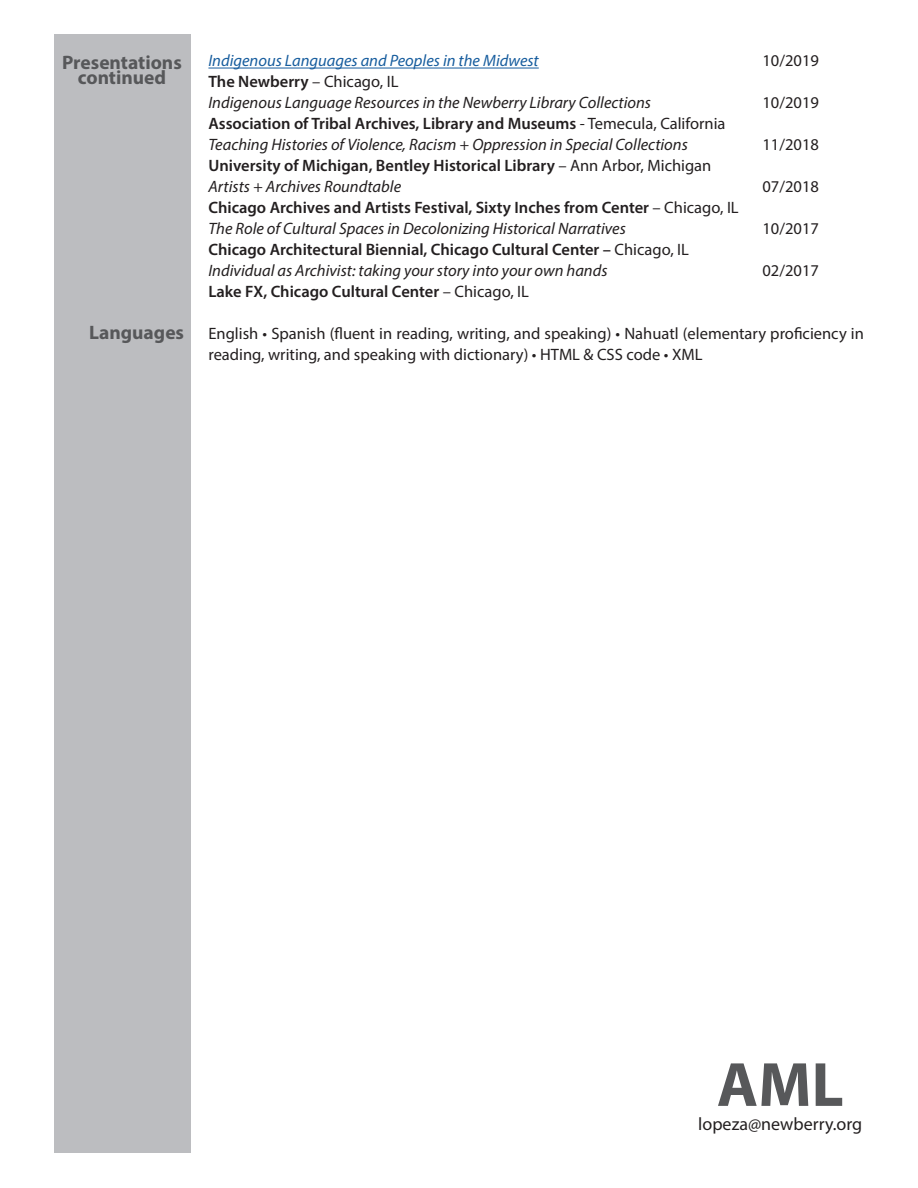
<style>
.page{position:relative;width:918px;height:1188px;background:#fff}
.page>*{position:absolute;margin:0;border:0;box-sizing:border-box;transform-origin:0 0}
.t1{font:700 63px "Myriad Pro";color:#57585a}
.t2{font:700 19.5px "Myriad Pro";color:#57585a}
.t3{font:18px "Myriad Pro";color:#231f20}
.t4{font:600 16.5px "Myriad Pro";color:#231f20}
.t5{font:italic 16.5px "Myriad Pro";color:#231f20}
.t6{font:16.5px/21px "Myriad Pro";color:#231f20}
.t7{font:italic 16.5px "Myriad Pro";color:#175d9e}
.s1{font-weight:400}
</style>
<div class="page">
<div style="left:54px;top:34px;width:136px;height:1119px;background:#bcbdc0"></div>
<hr style="left:208px;top:68px;width:331px;height:1px;background:#175d9e">
<p class="t2" style="left:62px;top:49px;width:121px">Presentations</p>
<p class="t2" style="left:78px;top:64px;width:90px">continued</p>
<p class="t2" style="left:89px;top:320px;width:97px">Languages</p>
<p class="t7" style="left:208px;top:51px;width:332px">Indigenous Languages and Peoples in the Midwest</p>
<p class="t6" style="left:762px;top:50px;width:58px">10/2019</p>
<p class="t4" style="left:208px;top:71px;width:192px">The Newberry <span class="s1">– Chicago, IL</span></p>
<p class="t5" style="left:208px;top:93px;width:444px">Indigenous Language Resources in the Newberry Library Collections</p>
<p class="t6" style="left:762px;top:92px;width:58px">10/2019</p>
<p class="t4" style="left:208px;top:113px;width:519px">Association of Tribal Archives, Library and Museums <span class="s1">- Temecula, California</span></p>
<p class="t5" style="left:208px;top:135px;width:481px">Teaching Histories of Violence, Racism + Oppression in Special Collections</p>
<p class="t6" style="left:762px;top:134px;width:58px">11/2018</p>
<p class="t4" style="left:208px;top:155px;width:504px">University of Michigan, Bentley Historical Library <span class="s1">– Ann Arbor, Michigan</span></p>
<p class="t5" style="left:208px;top:177px;width:194px">Artists + Archives Roundtable</p>
<p class="t6" style="left:762px;top:176px;width:58px">07/2018</p>
<p class="t4" style="left:208px;top:197px;width:532px">Chicago Archives and Artists Festival, Sixty Inches from Center <span class="s1">– Chicago, IL</span></p>
<p class="t5" style="left:208px;top:219px;width:419px">The Role of Cultural Spaces in Decolonizing Historical Narratives</p>
<p class="t6" style="left:762px;top:218px;width:58px">10/2017</p>
<p class="t4" style="left:208px;top:239px;width:482px">Chicago Architectural Biennial, Chicago Cultural Center – <span class="s1">Chicago, IL</span></p>
<p class="t5" style="left:208px;top:261px;width:401px">Individual as Archivist: taking your story into your own hands</p>
<p class="t6" style="left:762px;top:260px;width:58px">02/2017</p>
<p class="t4" style="left:208px;top:281px;width:322px">Lake FX, Chicago Cultural Center <span class="s1">– Chicago, IL</span></p>
<p class="t6" style="left:208px;top:323px;width:657px">English • Spanish (fluent in reading, writing, and speaking) • Nahuatl (elementary proficiency in reading, writing, and speaking with dictionary) • HTML &amp; CSS code • XML</p>
<p class="t1" style="left:717px;top:1044px;width:128px">AML</p>
<p class="t3" style="left:698px;top:1113px;width:166px">lopeza@newberry.org</p>
</div>
